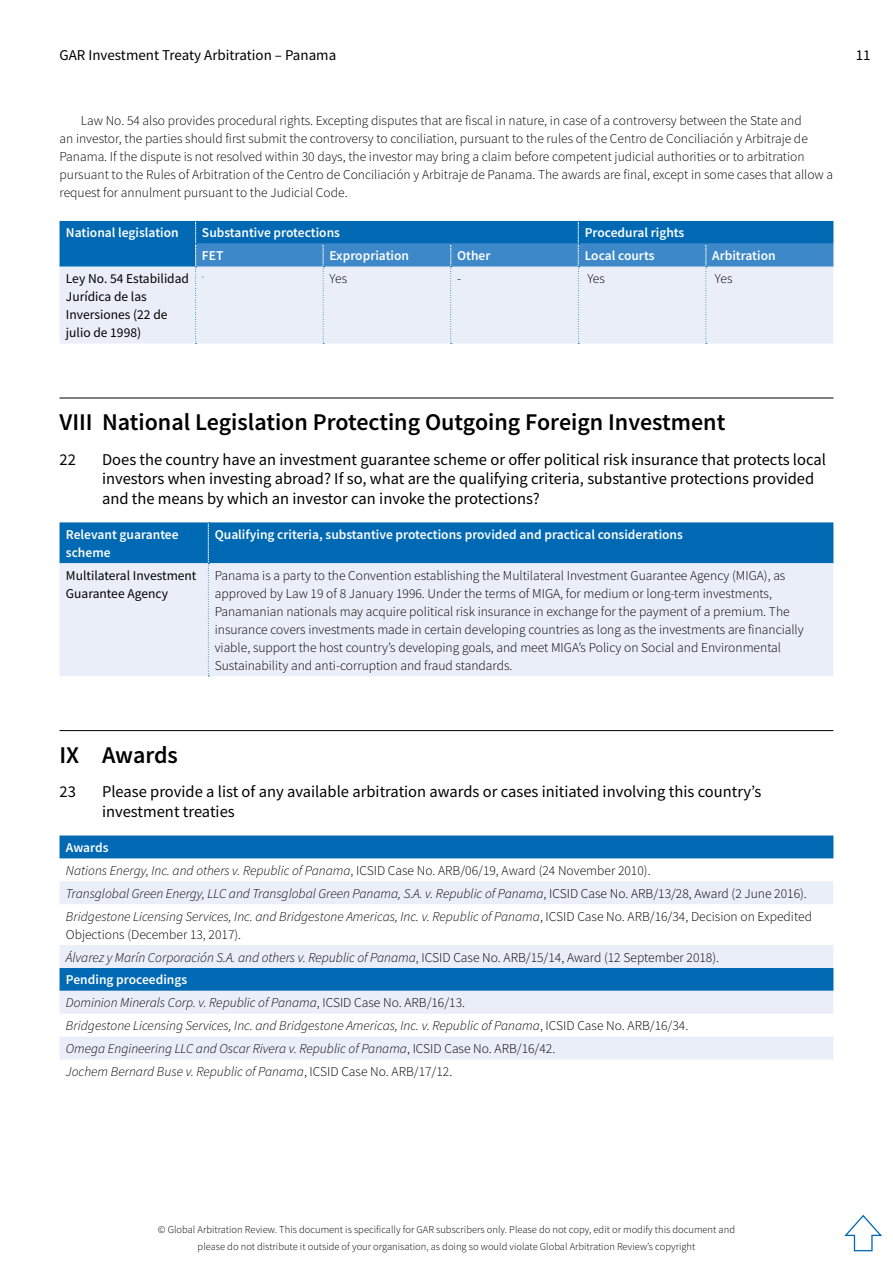
<style>
.page{position:relative;width:893px;height:1263px;background:#fff}
.page>*{position:absolute;margin:0;border:0;box-sizing:border-box;transform-origin:0 0}
.t1{font:600 24px "Source Sans Pro";color:#000}
.t2{font:16.5px/19.5px "Source Sans Pro";color:#000}
.t3{font:15px "Source Sans Pro";color:#000}
.t4{font:300 13.5px/18px "Source Sans Pro";color:#000}
.t5{font:italic 300 13.5px/23px "Source Sans Pro";color:#000}
.t6{font:600 13.5px/18px "Source Sans Pro";color:#fff}
.t7{font:13.5px/18px "Source Sans Pro";color:#000}
.t8{font:300 10.5px/16.5px "Source Sans Pro";color:#000;text-align:center}
.t9{font:300 7.8px "Source Sans Pro";color:#000}
.s1{font-weight:600;font-style:normal;color:#fff}
.s2{font-style:normal}
</style>
<div class="page">
<svg style="left:844px;top:1214px;width:38px;height:38px"></svg>
<svg style="left:60px;top:221px;width:773px;height:123px;background:#9cc1e2"></svg>
<hr style="left:60px;top:398px;width:773px;height:1px;background:#000">
<svg style="left:60px;top:522px;width:773px;height:154px;background:#abcae6"></svg>
<hr style="left:60px;top:730px;width:773px;height:1px;background:#000">
<svg style="left:60px;top:835px;width:773px;height:24px;background:#0b6fb7"></svg>
<svg style="left:60px;top:881px;width:773px;height:178px;fill:#e9eef9"></svg>
<p class="t3" style="left:60px;top:45px;width:278px">GAR Investment Treaty Arbitration – Panama</p>
<p class="t3" style="left:856px;top:45px;width:16px">11</p>
<p class="t4" style="left:60px;top:111px;width:775px;text-indent:21px">Law No. 54 also provides procedural rights. Excepting disputes that are fiscal in nature, in case of a controversy between the State and<br>an investor, the parties should first submit the controversy to conciliation, pursuant to the rules of the Centro de Conciliación y Arbitraje de Panama. If the dispute is not resolved within 30 days, the investor may bring a claim before competent judicial authorities or to arbitration pursuant to the Rules of Arbitration of the Centro de Conciliación y Arbitraje de Panama. The awards are final, except in some cases that allow a request for annulment pursuant to the Judicial Code.</p>
<p class="t6" style="left:66px;top:224px;width:114px">National legislation</p>
<p class="t6" style="left:202px;top:224px;width:140px">Substantive protections</p>
<p class="t6" style="left:585px;top:224px;width:101px">Procedural rights</p>
<p class="t6" style="left:202px;top:247px;width:23px">FET</p>
<p class="t6" style="left:330px;top:247px;width:81px">Expropriation</p>
<p class="t6" style="left:457px;top:247px;width:35px">Other</p>
<p class="t6" style="left:585px;top:247px;width:71px">Local courts</p>
<p class="t6" style="left:712px;top:247px;width:65px">Arbitration</p>
<p class="t7" style="left:66px;top:270px;width:125px">Ley No. 54 Estabilidad<br>Jurídica de las<br>Inversiones (22 de julio de 1998)</p>
<p class="t9" style="left:202px;top:271px;width:4px">-</p>
<p class="t4" style="left:330px;top:270px;width:19px">Yes</p>
<p class="t4" style="left:457px;top:270px;width:6px">-</p>
<p class="t4" style="left:587px;top:270px;width:19px">Yes</p>
<p class="t4" style="left:715px;top:270px;width:19px">Yes</p>
<h1 class="t1" style="left:60px;top:407px;width:667px">VIII National Legislation Protecting Outgoing Foreign Investment</h1>
<p class="t2" style="left:60px;top:449px;width:18px">22</p>
<p class="t2" style="left:102px;top:449px;width:725px">Does the country have an investment guarantee scheme or offer political risk insurance that protects local investors when investing abroad? If so, what are the qualifying criteria, substantive protections provided and the means by which an investor can invoke the protections?</p>
<p class="t6" style="left:66px;top:525px;width:114px">Relevant guarantee scheme</p>
<p class="t6" style="left:215px;top:525px;width:470px">Qualifying criteria, substantive protections provided and practical considerations</p>
<p class="t7" style="left:66px;top:566px;width:132px">Multilateral Investment<br>Guarantee Agency</p>
<p class="t4" style="left:215px;top:566px;width:590px">Panama is a party to the Convention establishing the Multilateral Investment Guarantee Agency (MIGA), as approved by Law 19 of 8 January 1996. Under the terms of MIGA, for medium or long-term investments, Panamanian nationals may acquire political risk insurance in exchange for the payment of a premium. The insurance covers investments made in certain developing countries as long as the investments are financially viable, support the host country’s developing goals, and meet MIGA’s Policy on Social and Environmental Sustainability and anti-corruption and fraud standards.</p>
<h1 class="t1" style="left:60px;top:739px;width:120px">IX Awards</h1>
<p class="t2" style="left:60px;top:782px;width:18px">23</p>
<p class="t2" style="left:102px;top:782px;width:661px">Please provide a list of any available arbitration awards or cases initiated involving this country’s investment treaties</p>
<p class="t5" style="left:66px;top:836px;width:748px"><span class="s1">Awards<br></span>Nations Energy, Inc. and others v. Republic of Panama<span class="s2">, ICSID Case No. ARB/06/19, Award (24 November 2010).<br></span>Transglobal Green Energy, LLC and Transglobal Green Panama, S.A. v. Republic of Panama<span class="s2">, ICSID Case No. ARB/13/28, Award (2 June 2016).<br></span>Bridgestone Licensing Services, Inc. and Bridgestone Americas, Inc. v. Republic of Panama<span class="s2">, ICSID Case No. ARB/16/34, Decision on Expedited</span></p>
<p class="t5" style="left:66px;top:923px;width:655px"><span class="s2">Objections (December 13, 2017).<br></span>Álvarez y Marín Corporación S.A. and others v. Republic of Panama<span class="s2">, ICSID Case No. ARB/15/14, Award (12 September 2018).<br></span><span class="s1">Pending proceedings<br></span>Dominion Minerals Corp. v. Republic of Panama<span class="s2">, ICSID Case No. ARB/16/13.<br></span>Bridgestone Licensing Services, Inc. and Bridgestone Americas, Inc. v. Republic of Panama<span class="s2">, ICSID Case No. ARB/16/34.<br></span>Omega Engineering LLC and Oscar Rivera v. Republic of Panama<span class="s2">, ICSID Case No. ARB/16/42.<br></span>Jochem Bernard Buse v. Republic of Panama<span class="s2">, ICSID Case No. ARB/17/12.</span></p>
<p class="t8" style="left:158px;top:1221px;width:579px">© Global Arbitration Review. This document is specifically for GAR subscribers only. Please do not copy, edit or modify this document and please do not distribute it outside of your organisation, as doing so would violate Global Arbitration Review’s copyright</p>
</div>
